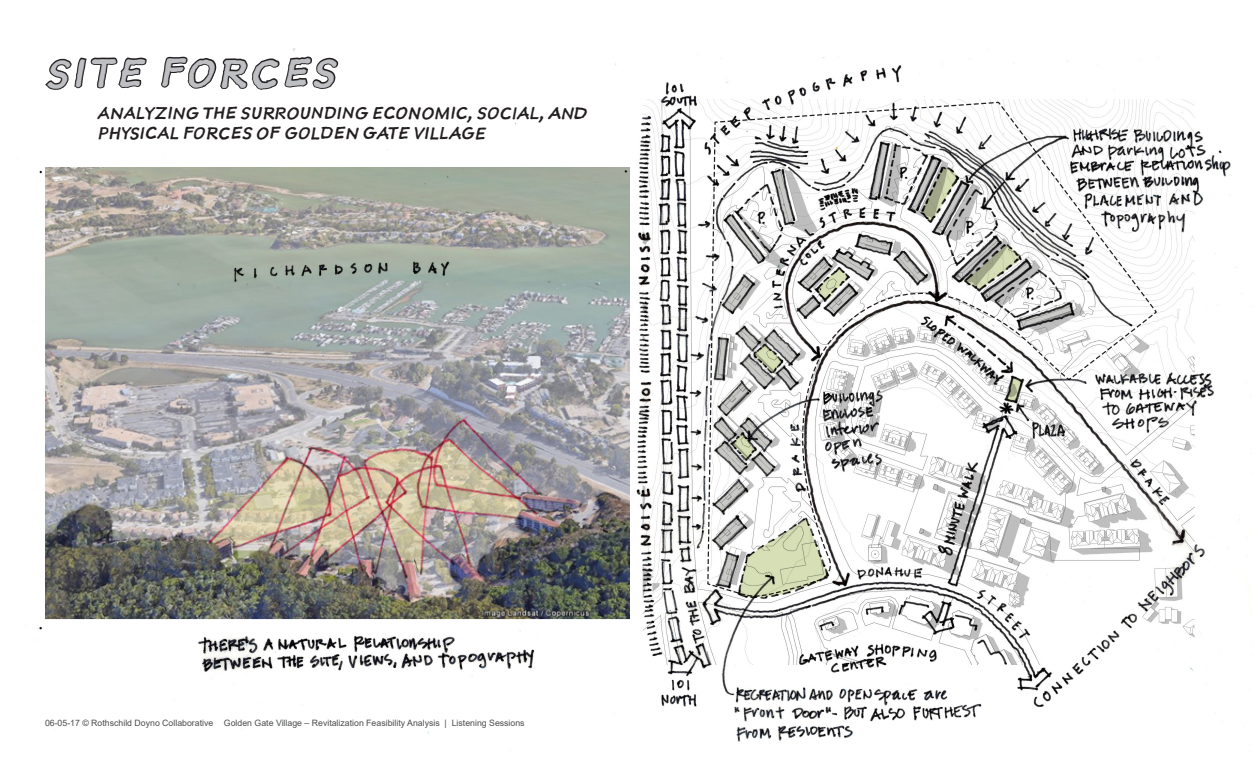
<style>
.page{position:relative;width:1260px;height:765px;background:#fff}
.page>*{position:absolute;margin:0;border:0;box-sizing:border-box;transform-origin:0 0}
.t1{font:italic 37.5px "Sketchnote Text";color:#bebfc2}
.t2{font:italic 16.25px/19.5px "Sketchnote Text";color:#231f20}
.t3{font:8.75px "Arial";color:#4b4c4d}
</style>
<div class="page">
<img style="left:37px;top:49px;width:1215px;height:693px">
<svg style="left:41px;top:49px;width:107px;height:42px"></svg>
<svg style="left:160px;top:48px;width:180px;height:65px"></svg>
<h1 class="t1" style="left:45px;top:48px;width:300px">SITE FORCES</h1>
<h2 class="t2" style="left:97px;top:103px;width:491px">ANALYZING THE SURROUNDING ECONOMIC, SOCIAL, AND<br>PHYSICAL FORCES OF GOLDEN GATE VILLAGE</h2>
<p class="t3" style="left:45px;top:717px;width:481px">06-05-17 © Rothschild Doyno Collaborative Golden Gate Village – Revitalization Feasibility Analysis | Listening Sessions</p>
</div>
